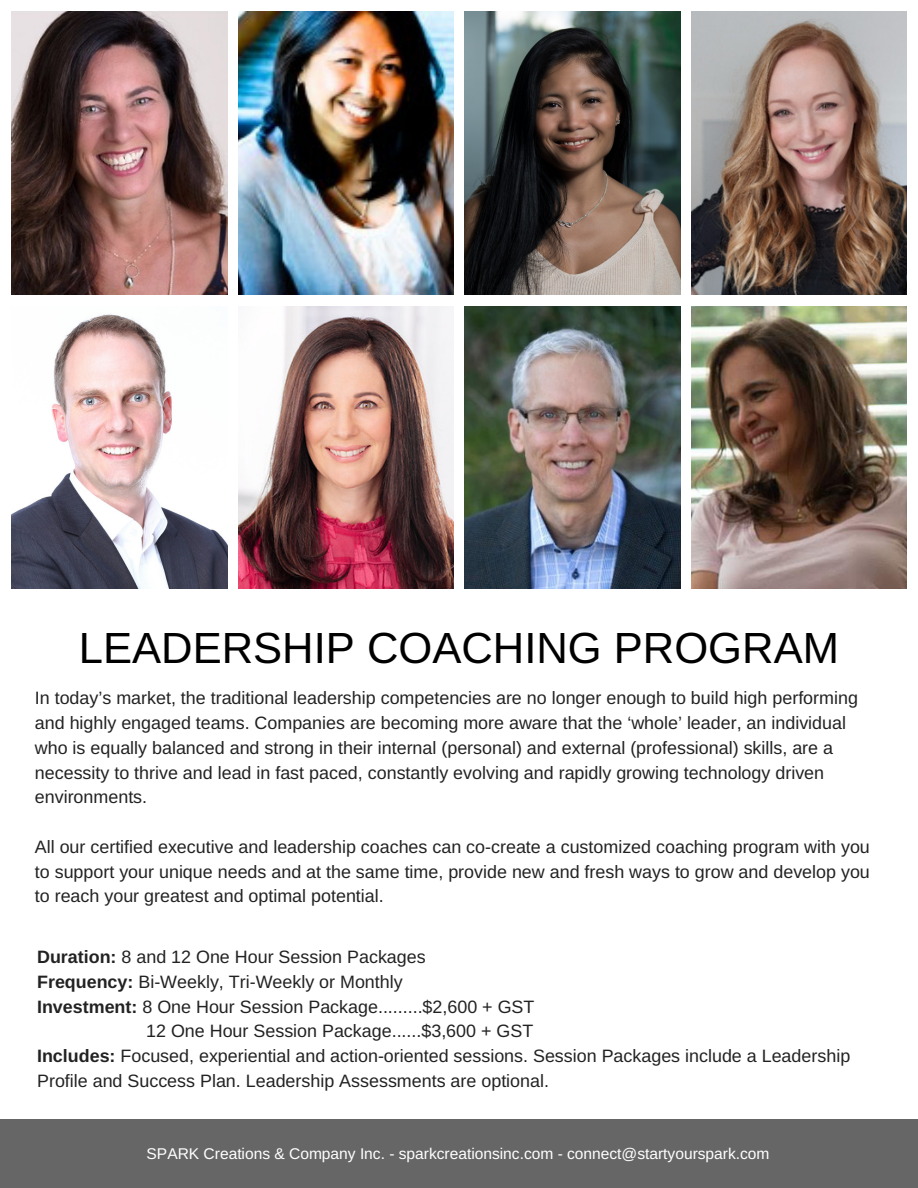
<style>
.page{position:relative;width:918px;height:1188px;background:#fff}
.page>*{position:absolute;margin:0;border:0;box-sizing:border-box;transform-origin:0 0}
.t1{font:43.65px "Arimo";color:#000}
.t2{font:17.85px/24.8px "Arimo";color:#222}
.t3{font:15.6px "Arimo";color:#fff}
.s1{font-weight:700}
</style>
<div class="page">
<img style="left:11px;top:11px;width:216px;height:284px">
<img style="left:238px;top:11px;width:215px;height:284px">
<img style="left:465px;top:11px;width:216px;height:284px">
<img style="left:692px;top:11px;width:215px;height:284px">
<img style="left:11px;top:313px;width:216px;height:275px">
<img style="left:238px;top:306px;width:215px;height:282px">
<img style="left:465px;top:306px;width:216px;height:282px">
<img style="left:692px;top:306px;width:215px;height:282px">
<div style="left:0;top:1119px;width:918px;height:69px;background:#666"></div>
<h1 class="t1" style="left:79px;top:623px;width:762px">LEADERSHIP COACHING PROGRAM</h1>
<p class="t2" style="left:35px;top:686px;width:825px">In today’s market, the traditional leadership competencies are no longer enough to build high performing and highly engaged teams. Companies are becoming more aware that the ‘whole’ leader, an individual who is equally balanced and strong in their internal (personal) and external (professional) skills, are a necessity to thrive and lead in fast paced, constantly evolving and rapidly growing technology driven environments.</p>
<p class="t2" style="left:35px;top:834px;width:837px;text-align:justify">All our certified executive and leadership coaches can co-create a customized coaching program with you to support your unique needs and at the same time, provide new and fresh ways to grow and develop you to reach your greatest and optimal potential.</p>
<p class="t2" style="left:37px;top:944px;width:390px"><span class="s1">Duration:</span> 8 and 12 One Hour Session Packages</p>
<p class="t2" style="left:37px;top:969px;width:367px"><span class="s1">Frequency:</span> Bi-Weekly, Tri-Weekly or Monthly</p>
<p class="t2" style="left:37px;top:994px;width:499px"><span class="s1">Investment:</span> 8 One Hour Session Package.........$2,600 + GST</p>
<p class="t2" style="left:146px;top:1019px;width:389px">12 One Hour Session Package......$3,600 + GST</p>
<p class="t2" style="left:37px;top:1043px;width:815px"><span class="s1">Includes:</span> Focused, experiential and action-oriented sessions. Session Packages include a Leadership</p>
<p class="t2" style="left:37px;top:1068px;width:513px">Profile and Success Plan. Leadership Assessments are optional.</p>
<p class="t3" style="left:147px;top:1145px;width:624px">SPARK Creations &amp; Company Inc. - sparkcreationsinc.com - connect@startyourspark.com</p>
</div>
